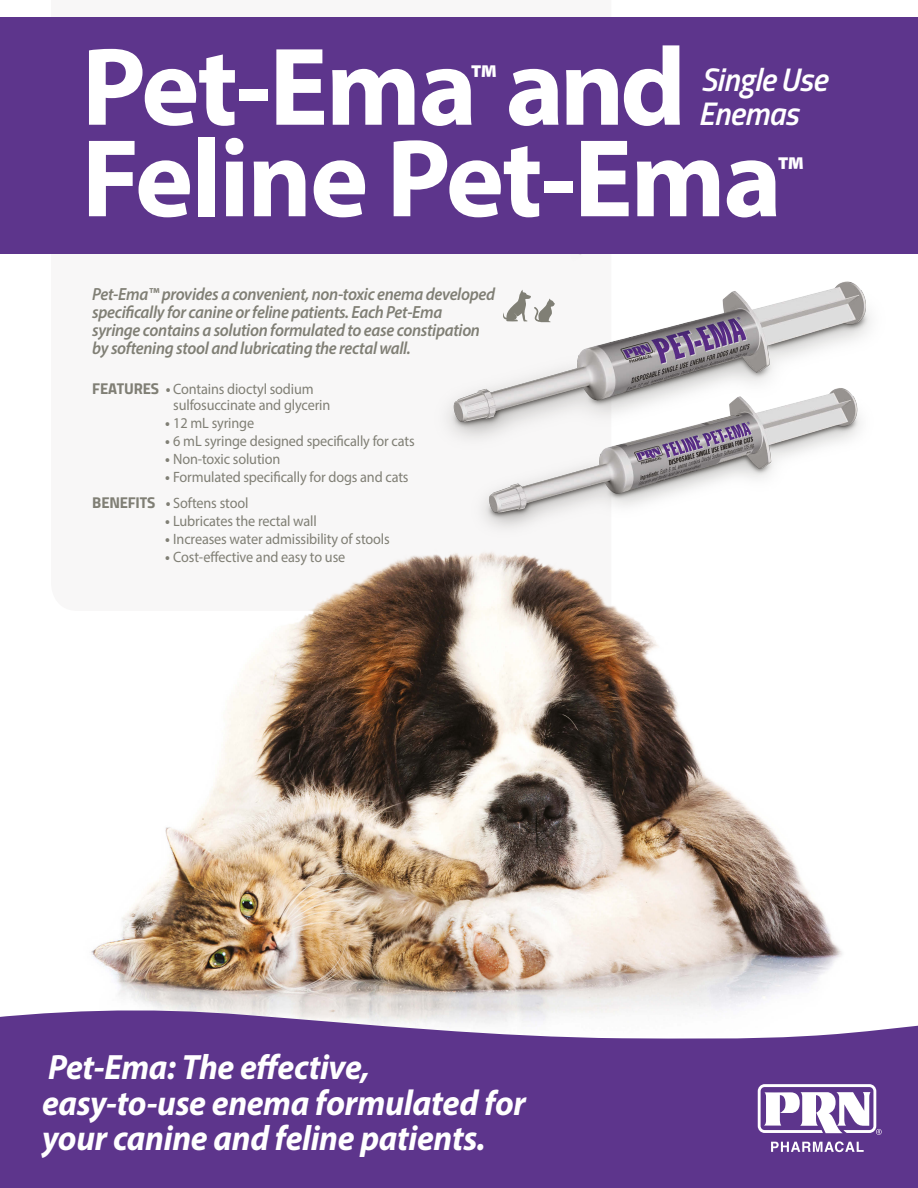
<style>
.page{position:relative;width:918px;height:1188px;background:#fff}
.page>*{position:absolute;margin:0;border:0;box-sizing:border-box;transform-origin:0 0}
.t1{font:700 111.75px "Myriad Pro";letter-spacing:-.02em;color:#fff}
.t2{font:700 42.45px "Myriad Pro";color:#fff;scale:.94 1}
.t3{font:italic 700 35.25px/35.7px "Myriad Pro";letter-spacing:-.01em;color:#fff;scale:.95 1}
.t4{font:italic 600 32.85px/34.5px "Titillium";letter-spacing:-.015em;color:#fff}
.t5{font:italic 600 17.7px/18px "Myriad Pro";letter-spacing:-.02em;color:#807f75;scale:.94 1}
.t6{font:15px/15.3px "Myriad Pro";letter-spacing:-.01em;color:#807f75;scale:.95 1}
.s1{font-family:"Titillium Bold Upright";font-size:15.6px}
.s2{font-weight:700}
.s3{font-size:36px}
</style>
<div class="page">
<div style="left:0;top:17px;width:918px;height:237px;background:#5d358c"></div>
<img style="left:440px;top:254px;width:430px;height:184px">
<img style="left:450px;top:323px;width:420px;height:150px">
<img style="left:91px;top:473px;width:751px;height:534px">
<svg style="left:0;top:1007px;width:918px;height:181px;background:#6e4b98"></svg>
<svg style="left:771px;top:1141px;width:93px;height:11px"></svg>
<svg style="left:758px;top:1084px;width:124px;height:51px"></svg>
<svg style="left:502px;top:290px;width:53px;height:32px"></svg>
<h1 class="t1" style="left:82px;top:14px;width:606px">Pet-Ema and</h1>
<h2 class="t2" style="left:471px;top:52px;width:29px">™</h2>
<h3 class="t4" style="left:698px;top:60px;width:131px">Single Use<br>Enemas</h3>
<h1 class="t1" style="left:82px;top:106px;width:702px">Feline Pet-Ema</h1>
<h2 class="t2" style="left:778px;top:144px;width:29px">™</h2>
<p class="t5" style="left:92px;top:284px;width:430px">Pet-Ema™ provides a convenient, non-toxic enema developed specifically for canine or feline patients. Each Pet-Ema<br>syringe contains a solution formulated to ease constipation by softening stool and lubricating the rectal wall.</p>
<p class="t6" style="left:173px;top:381px;width:167px;text-indent:-81px"><span class="s1">FEATURES</span> <span class="s2">•</span> Contains dioctyl sodium sulfosuccinate and glycerin</p>
<p class="t6" style="left:165px;top:415px;width:95px"><span class="s2">•</span> 12 mL syringe</p>
<p class="t6" style="left:165px;top:433px;width:264px"><span class="s2">•</span> 6 mL syringe designed specifically for cats</p>
<p class="t6" style="left:165px;top:451px;width:123px"><span class="s2">•</span> Non-toxic solution</p>
<p class="t6" style="left:92px;top:463px;width:334px;line-height:26.1px;text-indent:73px"><span class="s2">•</span> Formulated specifically for dogs and cats<br><span class="s1">BENEFITS</span> <span class="s2">•</span> Softens stool</p>
<p class="t6" style="left:165px;top:513px;width:161px"><span class="s2">•</span> Lubricates the rectal wall</p>
<p class="t6" style="left:165px;top:531px;width:238px"><span class="s2">•</span> Increases water admissibility of stools</p>
<p class="t6" style="left:165px;top:549px;width:191px"><span class="s2">•</span> Cost-effective and easy to use</p>
<h3 class="t3" style="left:42px;top:1048px;width:511px">Pet-Ema: The effective, easy-to-use enema <span class="s3">formulated</span> for your canine and feline patients.</h3>
</div>
